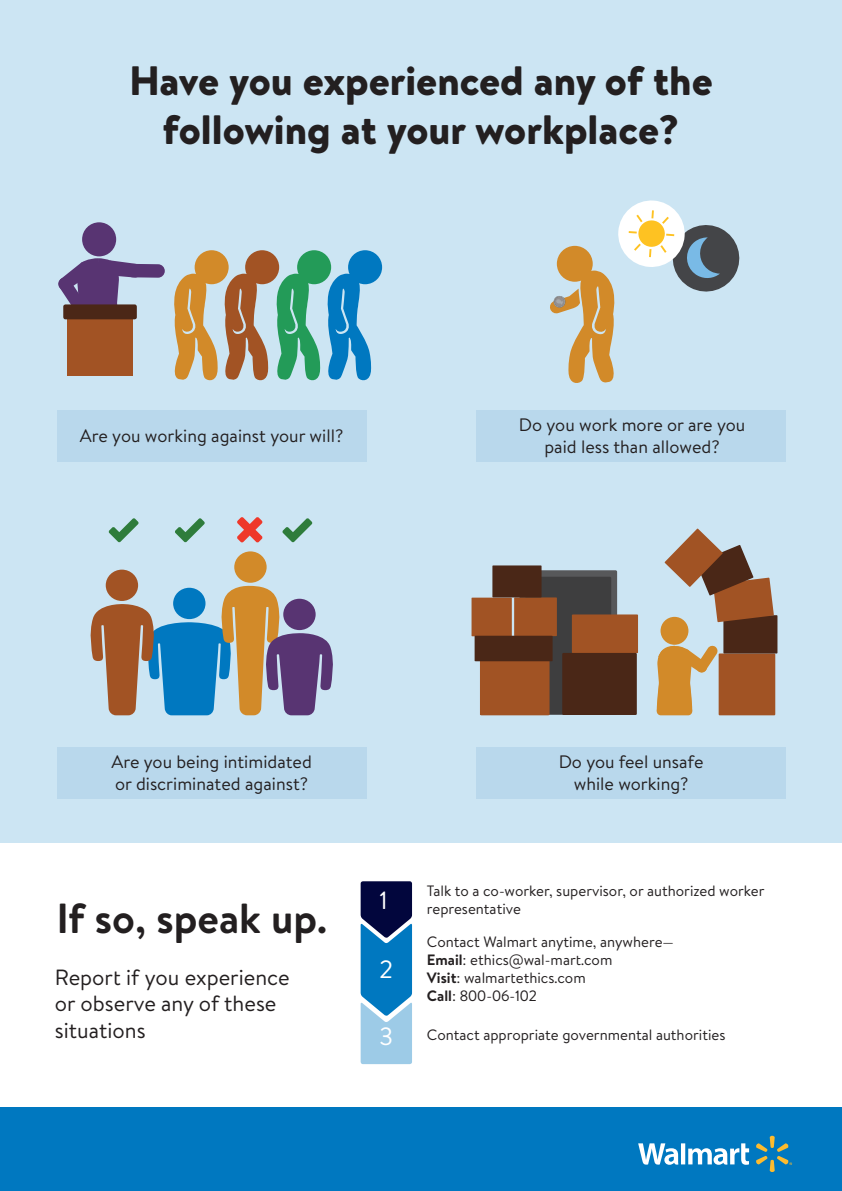
<style>
.page{position:relative;width:842px;height:1191px;background:#fff}
.page>*{position:absolute;margin:0;border:0;box-sizing:border-box;transform-origin:0 0}
.t1{font:700 42px "Bogle";color:#231f20}
.t2{font:900 41px/49.2px "Bogle";color:#231f20;text-align:center}
.t3{font:25px "Bogle";color:#fff}
.t4{font:22px/26.4px "Bogle";color:#231f20}
.t5{font:18px/21.6px "Bogle";color:#231f20;text-align:center}
.t6{font:15px/18px "Bogle";color:#231f20}
.s1{font-weight:700}
</style>
<div class="page">
<div style="left:0;top:0;width:842px;height:842px;background:#cce5f3"></div>
<div style="left:57px;top:747px;width:309px;height:51px;background:#b9d8ec"></div>
<div style="left:476px;top:747px;width:310px;height:51px;background:#b9d8ec"></div>
<div style="left:476px;top:410px;width:310px;height:51px;background:#b9d8ec"></div>
<div style="left:57px;top:410px;width:309px;height:51px;background:#b9d8ec"></div>
<div style="left:660px;top:617px;width:28px;height:28px;background:#d28a29;border-radius:50%"></div>
<svg style="left:657px;top:645px;width:61px;height:70px"></svg>
<div style="left:719px;top:653px;width:56px;height:62px;background:#a15324"></div>
<div style="left:723px;top:615px;width:54px;height:38px;background:#4a2717"></div>
<svg style="left:665px;top:528px;width:109px;height:94px"></svg>
<div style="left:519px;top:570px;width:98px;height:145px;background:#57585a;border-radius:2px"></div>
<div style="left:525px;top:577px;width:86px;height:137px;background:#3e3e3f"></div>
<div style="left:572px;top:614px;width:66px;height:39px;background:#a15324"></div>
<svg style="left:471px;top:597px;width:86px;height:118px;background:#8e5432"></svg>
<div style="left:492px;top:565px;width:49px;height:32px;background:#4a2717"></div>
<div style="left:562px;top:653px;width:75px;height:62px;background:#4a2717"></div>
<svg style="left:109px;top:518px;width:30px;height:24px"></svg>
<svg style="left:282px;top:518px;width:30px;height:24px"></svg>
<svg style="left:175px;top:518px;width:30px;height:24px"></svg>
<svg style="left:237px;top:517px;width:26px;height:25px"></svg>
<div style="left:106px;top:569px;width:32px;height:32px;background:#a25324;border-radius:50%"></div>
<div style="left:234px;top:551px;width:33px;height:32px;background:#d28a29;border-radius:50%"></div>
<svg style="left:90px;top:585px;width:243px;height:130px"></svg>
<div style="left:283px;top:599px;width:33px;height:31px;background:#583472;border-radius:50%"></div>
<svg style="left:550px;top:200px;width:190px;height:183px"></svg>
<div style="left:82px;top:222px;width:34px;height:34px;background:#583472;border-radius:50%"></div>
<div style="left:195px;top:250px;width:34px;height:34px;background:#d28a29;border-radius:50%"></div>
<div style="left:245px;top:250px;width:34px;height:34px;background:#a25324;border-radius:50%"></div>
<div style="left:297px;top:250px;width:34px;height:34px;background:#239b58;border-radius:50%"></div>
<div style="left:348px;top:250px;width:34px;height:34px;background:#0078c0;border-radius:50%"></div>
<svg style="left:58px;top:258px;width:314px;height:123px"></svg>
<div style="left:0;top:1107px;width:842px;height:84px;background:#0078c0"></div>
<svg style="left:638px;top:1143px;width:111px;height:22px"></svg>
<svg style="left:756px;top:1135px;width:36px;height:37px"></svg>
<svg style="left:361px;top:881px;width:51px;height:183px;background:#3d7bad"></svg>
<p class="t2" style="left:129px;top:56px;width:585px">Have you experienced any of the following at your workplace?</p>
<p class="t5" style="left:80px;top:424px;width:265px">Are you working against your will?</p>
<p class="t5" style="left:519px;top:413px;width:228px">Do you work more or are you paid less than allowed?</p>
<p class="t5" style="left:111px;top:750px;width:202px;text-align:left">Are you being intimidated or discriminated against?</p>
<p class="t5" style="left:559px;top:750px;width:146px">Do you feel unsafe while working?</p>
<p class="t1" style="left:56px;top:889px;width:272px">If so, speak up.</p>
<p class="t4" style="left:55px;top:963px;width:236px">Report if you experience or observe any of these situations</p>
<p class="t3" style="left:380px;top:882px;width:10px">1</p>
<p class="t3" style="left:380px;top:952px;width:15px">2</p>
<p class="t3" style="left:380px;top:1018px;width:15px">3</p>
<p class="t6" style="left:427px;top:881px;width:339px">Talk to a co-worker, supervisor, or authorized worker representative</p>
<p class="t6" style="left:427px;top:932px;width:249px">Contact Walmart anytime, anywhere—</p>
<p class="t6" style="left:427px;top:950px;width:187px"><span class="s1">Email</span>: ethics@wal-mart.com<br><span class="s1">Visit</span>: walmartethics.com<br><span class="s1">Call</span>: 800-06-102</p>
<p class="t6" style="left:427px;top:1025px;width:300px">Contact appropriate governmental authorities</p>
</div>
